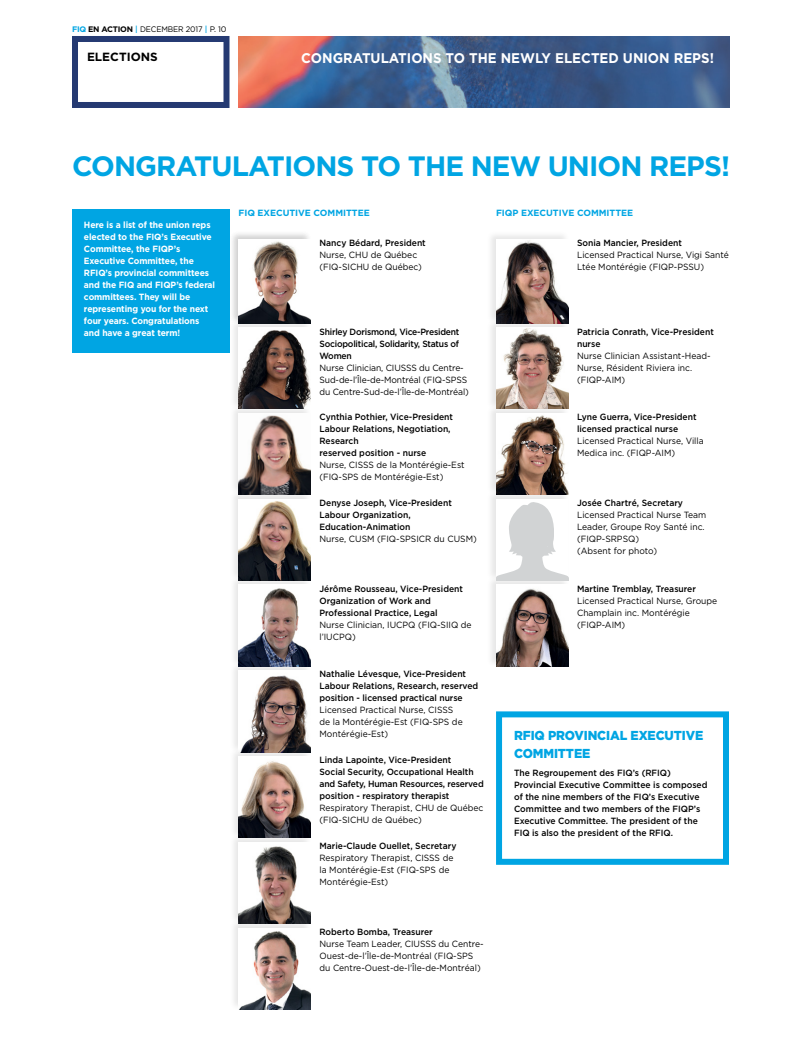
<style>
.page{position:relative;width:801px;height:1044px;background:#fff}
.page>*{position:absolute;margin:0;border:0;box-sizing:border-box;transform-origin:0 0}
.t1{font:700 28px "Gotham";letter-spacing:.17em;color:#00a5e3}
.t2{font:700 14px "Gotham";letter-spacing:.235em;color:#fff;scale:.95 1}
.t3{font:900 13px/18px "Gotham";letter-spacing:-.01em;color:#00a5e3;scale:.95 1}
.t4{font:700 11.9px "Gotham";color:#000}
.t5{font:500 9px/12px "Gotham";color:#000;scale:.95 1}
.t6{font:9px/12px "Gotham";color:#000;scale:.95 1}
.t7{font:700 9px/12px "Gotham";letter-spacing:-.01em;color:#fff;scale:.95 1}
.t8{font:700 9px "Gotham";letter-spacing:-.005em;color:#00a5e3}
.t9{font:8px "Gotham";letter-spacing:-.015em;color:#000;scale:.95 1}
.s1{font-weight:700;color:#00a5e3}
.s2{font-weight:700}
.s3{font-weight:500;color:#00a5e3}
</style>
<div class="page">
<img style="left:238px;top:36px;width:491px;height:72px">
<div style="left:72px;top:36px;width:158px;height:72px;border:6px solid #253a72"></div>
<div style="left:72px;top:209px;width:158px;height:144px;background:#00a5e3"></div>
<div style="left:496px;top:711px;width:233px;height:154px;border:6px solid #00a5e3"></div>
<div style="left:229px;top:404px;width:83px;height:92px;background:#f2f2f2"></div>
<img style="left:238px;top:413px;width:72px;height:76px">
<div style="left:229px;top:489px;width:83px;height:93px;background:#000;opacity:.1"></div>
<img style="left:238px;top:499px;width:72px;height:76px">
<div style="left:229px;top:575px;width:83px;height:93px;background:#000;opacity:.1"></div>
<img style="left:238px;top:585px;width:72px;height:76px">
<div style="left:229px;top:661px;width:83px;height:93px;background:#000;opacity:.1"></div>
<img style="left:238px;top:671px;width:72px;height:76px">
<div style="left:486px;top:230px;width:84px;height:95px;background:#000;opacity:.1"></div>
<img style="left:496px;top:241px;width:72px;height:77px">
<div style="left:486px;top:318px;width:84px;height:93px;background:#000;opacity:.1"></div>
<img style="left:496px;top:328px;width:72px;height:76px">
<div style="left:486px;top:404px;width:84px;height:92px;background:#000;opacity:.1"></div>
<img style="left:496px;top:413px;width:72px;height:76px">
<div style="left:486px;top:575px;width:84px;height:93px;background:#000;opacity:.1"></div>
<img style="left:496px;top:585px;width:72px;height:81px">
<div style="left:229px;top:230px;width:83px;height:95px;background:#000;opacity:.1"></div>
<img style="left:238px;top:240px;width:72px;height:78px">
<div style="left:229px;top:318px;width:83px;height:93px;background:#000;opacity:.1"></div>
<img style="left:238px;top:328px;width:72px;height:81px">
<div style="left:229px;top:747px;width:83px;height:93px;background:#000;opacity:.1"></div>
<img style="left:238px;top:756px;width:72px;height:77px">
<div style="left:229px;top:833px;width:83px;height:92px;background:#000;opacity:.1"></div>
<img style="left:238px;top:842px;width:72px;height:76px">
<div style="left:229px;top:918px;width:83px;height:93px;background:#000;opacity:.1"></div>
<img style="left:238px;top:928px;width:72px;height:82px">
<div style="left:486px;top:489px;width:84px;height:93px;background:#000;opacity:.1"></div>
<div style="left:496px;top:499px;width:72px;height:81px;background:#fff"></div>
<svg style="left:496px;top:502px;width:72px;height:78px"></svg>
<p class="t9" style="left:72px;top:24px;width:164px"><span class="s1">FIQ</span> <span class="s2">en action</span> <span class="s3">|</span> DEcem ber 2017 <span class="s3">|</span> p. 10</p>
<h3 class="t4" style="left:87px;top:50px;width:9px">ELEC</h3>
<h3 class="t4" style="left:119px;top:50px;width:40px">TIONs</h3>
<h2 class="t2" style="left:301px;top:50px;width:436px">Congratulations to th e n ewly elected union reps!</h2>
<h1 class="t1" style="left:72px;top:150px;width:660px">Congratulations to th e new union reps!</h1>
<p class="t7" style="left:84px;top:219px;width:140px">Here is a list of the union reps elected to the FIQ’s Executive<br>Committee, the FIQP’s<br>Executive Committee, the<br>RFIQ’s provincial committees and the FIQ and FIQP’s federal committees. They will be representing you for the next four years. Congratulations and have a great term!</p>
<p class="t8" style="left:238px;top:208px;width:96px">FIQ Executive Committ</p>
<p class="t8" style="left:358px;top:208px;width:14px">ee</p>
<p class="t8" style="left:496px;top:208px;width:102px">FIQP Executive Committ</p>
<p class="t8" style="left:621px;top:208px;width:14px">ee</p>
<p class="t5" style="left:320px;top:237px;width:113px">Nancy Bédard, President</p>
<p class="t6" style="left:320px;top:249px;width:109px">N urse, CHU de Québec (FI Q-SICHU de Québec)</p>
<p class="t5" style="left:320px;top:326px;width:149px;text-align:justify">Shirley Dorismond, Vice-President Sociopolitical, Solidarity, Status of Women</p>
<p class="t6" style="left:320px;top:362px;width:92px">N urse Clinician, CI USSS</p>
<p class="t6" style="left:320px;top:362px;width:159px;text-indent:100px">du Centre-<br>Sud-de-l’Île-de-Montréal (FI Q-SPSS du Centre-Sud-de-l’Île-de-Montréal)</p>
<p class="t5" style="left:320px;top:411px;width:142px">Cynthia Pothier, Vice-President<br>Labour Relations, Negotiation,<br>Research<br>reserved position - nurse</p>
<p class="t6" style="left:320px;top:459px;width:37px">N urse, CISSS</p>
<p class="t6" style="left:320px;top:459px;width:154px;text-indent:57px">de la Montérégie-Est (FI Q-SPS de Montérégie-Est)</p>
<p class="t5" style="left:320px;top:497px;width:141px">Denyse Joseph, Vice‑President<br>Labour Organization,<br>Education-Animation</p>
<p class="t6" style="left:320px;top:533px;width:103px">N urse, CUSM (FI Q-SPSICR</p>
<p class="t6" style="left:434px;top:533px;width:47px">du CUSM)</p>
<p class="t5" style="left:320px;top:583px;width:153px">Jérôme Rousseau, Vice-President<br>Organization of Work and<br>Professional Practice, Legal</p>
<p class="t6" style="left:320px;top:619px;width:162px">Nurse Clinician, I UCPQ (FIQ-SIIQ de l’I UCPQ)</p>
<p class="t5" style="left:320px;top:668px;width:169px">Nathalie Lévesque, Vice-President<br>Labour Relations, Research, reserved position - licensed practical nurse</p>
<p class="t6" style="left:320px;top:704px;width:152px">Licensed Practical N urse, CISSS<br>de la Montérégie-Est (FI Q-SPS de<br>Montérégie-Est)</p>
<p class="t5" style="left:320px;top:754px;width:174px">Linda Lapointe, Vice-President<br>Social Security, Occupational Health and Safety, Human Resources, reserved position - respiratory therapist</p>
<p class="t6" style="left:320px;top:802px;width:174px">Respiratory Therapist, CHU de Québec (FI Q-SICHU de Québec)</p>
<p class="t5" style="left:320px;top:840px;width:146px">Marie-Claude Ouellet, Secretary</p>
<p class="t6" style="left:320px;top:852px;width:107px">Respiratory Therapist, CISSS</p>
<p class="t6" style="left:320px;top:852px;width:142px;text-indent:123px">de la Montérégie-Est (FI Q-SPS de<br>Montérégie-Est)</p>
<p class="t5" style="left:320px;top:926px;width:121px">Roberto Bomba, Treasurer</p>
<p class="t6" style="left:320px;top:938px;width:113px">N urse Team Leader, CI USSS</p>
<p class="t6" style="left:320px;top:938px;width:174px;text-indent:119px">du Centre-<br>Ouest-de-l’Île-de-Montréal (FI Q-SPS du Centre-Ouest-de-l’Île-de-Montréal)</p>
<p class="t5" style="left:577px;top:237px;width:112px">Sonia Mancier, President</p>
<p class="t6" style="left:577px;top:249px;width:161px">Licensed Practical N urse, Vigi Santé<br>Ltée Montérégie (FI QP-PSSU)</p>
<p class="t5" style="left:577px;top:326px;width:146px">Patricia Conrath, Vice-President nurse</p>
<p class="t6" style="left:577px;top:350px;width:142px">N urse Clinician Assistant-Head-<br>N urse, Résident Riviera inc. (FIQP-AI M)</p>
<p class="t5" style="left:577px;top:411px;width:127px">Lyne Guerra, Vice-President licensed practical nurse</p>
<p class="t6" style="left:577px;top:435px;width:135px">Licensed Practical N urse, Villa<br>Medica inc. (FIQP-AI M)</p>
<p class="t5" style="left:577px;top:497px;width:113px">Josée Chartré, Secretary</p>
<p class="t6" style="left:577px;top:509px;width:138px">Licensed Practical N urse Team<br>Leader, Groupe Roy Santé inc. (FI QP-SRPSQ)<br>(Absent for photo)</p>
<p class="t5" style="left:577px;top:583px;width:127px">Martine Tremblay, Treasurer</p>
<p class="t6" style="left:577px;top:595px;width:149px">Licensed Practical N urse, Groupe<br>Champlain inc. Montérégie (FIQP-AI M)</p>
<h3 class="t3" style="left:514px;top:726px;width:201px">RFIQ PROVINCIAL EXECUTIVE<br>COMM ITTEE</h3>
<p class="t5" style="left:514px;top:767px;width:205px">The Regroupement des FI Q’s (RFI Q)<br>Provincial Executive Committee is composed of the nine members of the FI Q’s Executive Committee and two members of the FI QP’s Executive Committee. The president of the<br>FI Q is also the president of the RFI Q.</p>
</div>
